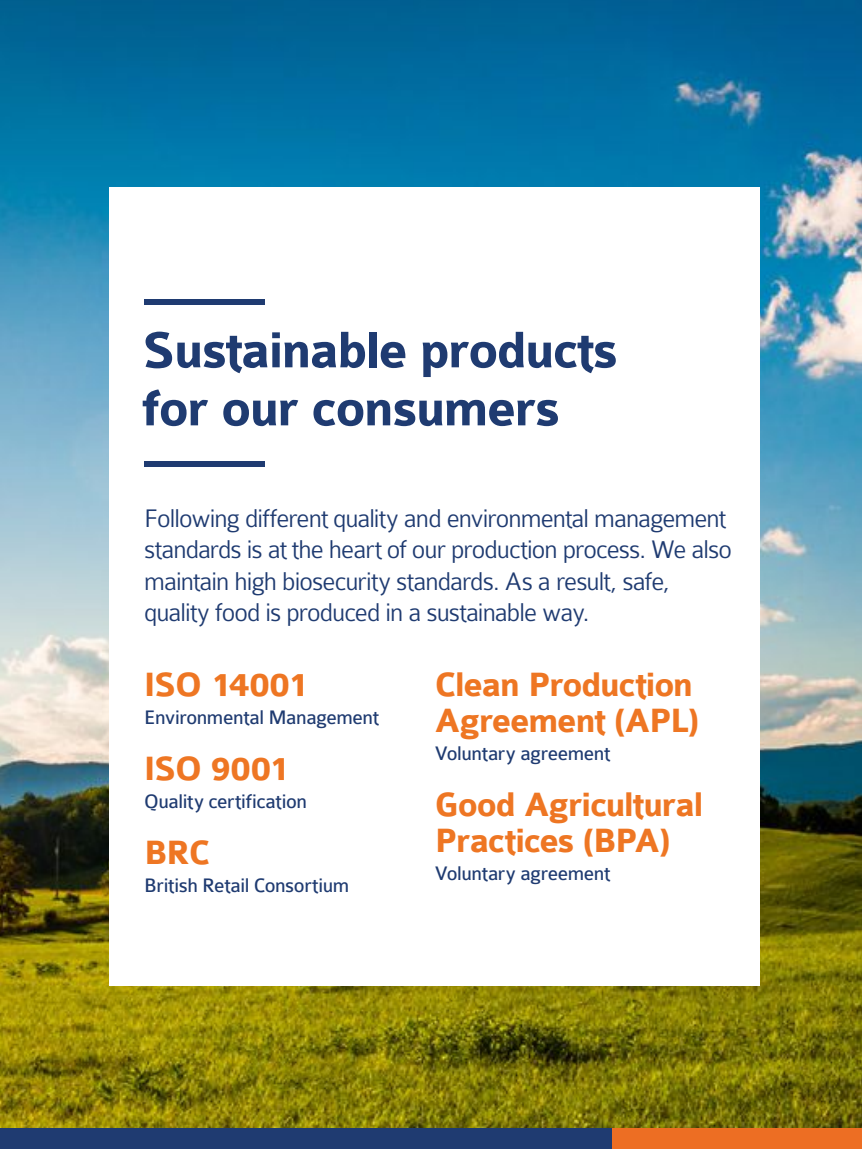
<style>
.page{position:relative;width:862px;height:1149px;background:#fff}
.page>*{position:absolute;margin:0;border:0;box-sizing:border-box;transform-origin:0 0}
.t1{font:700 54px/58.1px "Colaborate";letter-spacing:-.03em;color:#1f3b71}
.t2{font:700 36px/36px "Colaborate";letter-spacing:-.03em;color:#ee7623}
.t3{font:300 27.22px/31.3px "Colaborate";letter-spacing:-.035em;color:#1f3b71}
.t4{font:20.93px "Colaborate";letter-spacing:-.02em;color:#1f3b71}
</style>
<div class="page">
<img style="left:0;top:0;width:861px;height:1127px">
<div style="left:109px;top:187px;width:650px;height:798px;background:#fff"></div>
<div style="left:0;top:1127px;width:622px;height:21px;background:#1f3b71"></div>
<div style="left:612px;top:1127px;width:249px;height:21px;background:#ed6e23"></div>
<div style="left:144px;top:300px;width:120px;height:5px;background:#1f3b71"></div>
<div style="left:144px;top:461px;width:120px;height:5px;background:#1f3b71"></div>
<h1 class="t1" style="left:142px;top:323px;width:477px">Sustainable products for our consumers</h1>
<p class="t3" style="left:144px;top:502px;width:589px">Following different quality and environmental management standards is at the heart of our production process. We also maintain high biosecurity standards. As a result, safe, quality food is produced in a sustainable way.</p>
<h2 class="t2" style="left:144px;top:667px;width:165px">ISO 14001</h2>
<p class="t4" style="left:144px;top:706px;width:236px">Environmental Management</p>
<h2 class="t2" style="left:144px;top:751px;width:147px">ISO 9001</h2>
<p class="t4" style="left:144px;top:790px;width:164px">Quality certification</p>
<h2 class="t2" style="left:144px;top:835px;width:67px">BRC</h2>
<p class="t4" style="left:144px;top:874px;width:206px">British Retail Consortium</p>
<h2 class="t2" style="left:434px;top:667px;width:266px">Clean Production<br>Agreement (APL)</h2>
<p class="t4" style="left:434px;top:742px;width:177px">Voluntary agreement</p>
<h2 class="t2" style="left:434px;top:787px;width:270px">Good Agricultural<br>Practices (BPA)</h2>
<p class="t4" style="left:434px;top:862px;width:177px">Voluntary agreement</p>
</div>
